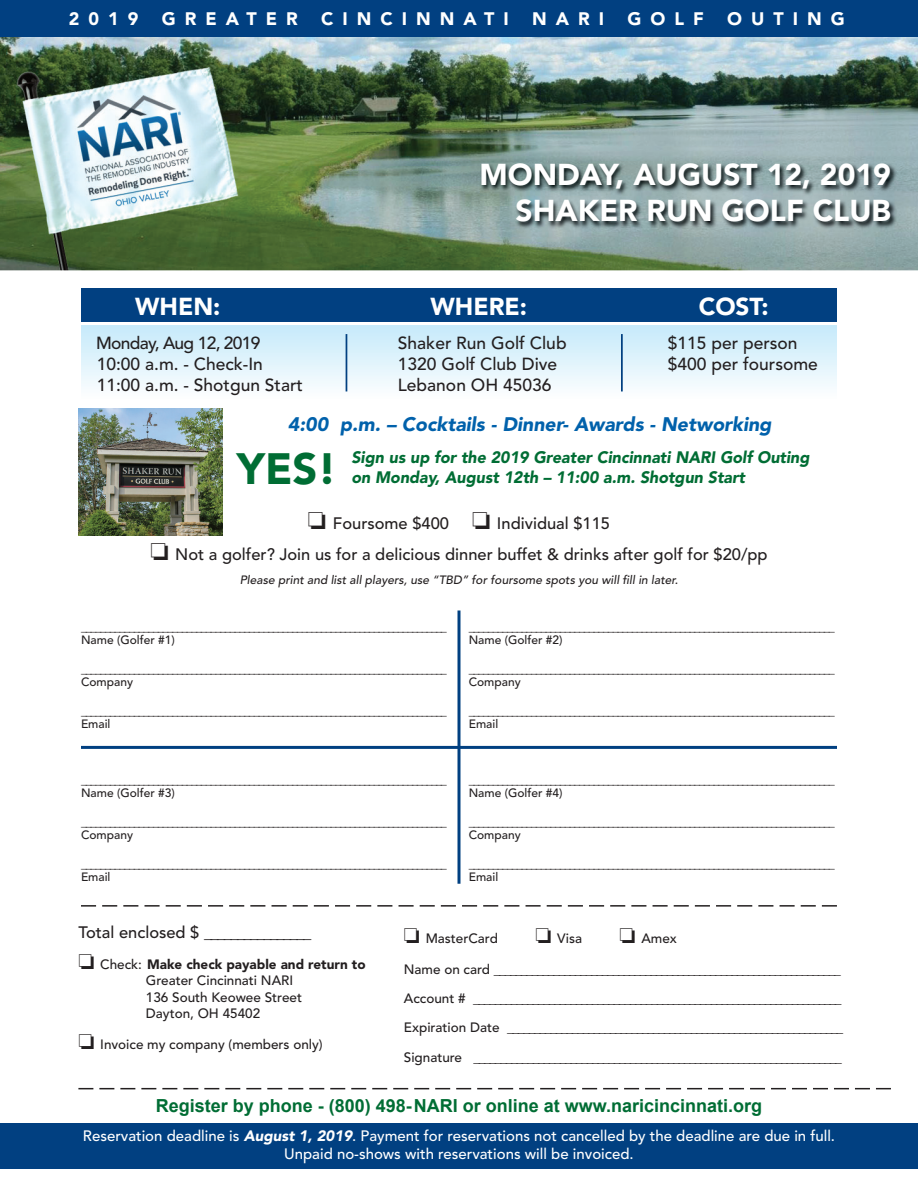
<style>
.page{position:relative;width:918px;height:1188px;background:#fff}
.page>*{position:absolute;margin:0;border:0;box-sizing:border-box;transform-origin:0 0}
.t1{font:900 43.5px "Avenir LT Std";color:#006d34}
.t2{font:900 30px/36px "Avenir LT Std";color:#fff;text-align:right}
.t3{font:900 24.45px "Avenir LT Std";color:#fff}
.t4{font:italic 900 19.5px "Avenir LT Std";color:#0161ab}
.t5{font:700 18px "Arial";color:#006d34}
.t6{font:900 18px "Avenir LT Std";letter-spacing:.5em;color:#fff}
.t7{font:500 17.4px "Avenir LT Std";color:#231f20}
.t8{font:500 17.4px "Avenir LT Std";letter-spacing:-.04em;color:#231f20}
.t9{font:500 16.5px/31.5px "Avenir LT Std";color:#231f20;text-align:center}
.t10{font:italic 900 16.5px/19.8px "Avenir LT Std";color:#006d34}
.t11{font:500 15px/18px "Avenir LT Std";color:#fff;text-align:center}
.t12{font:500 13.5px/16.5px "Avenir LT Std";color:#231f20}
.t13{font:500 12px/13.5px "Avenir LT Std";color:#231f20}
.t14{font:italic 500 12px "Avenir LT Std";color:#231f20}
.s1{font-weight:900}
.s2{font-weight:900;font-style:italic}
</style>
<div class="page">
<img style="left:0;top:37px;width:918px;height:233px">
<div style="left:81px;top:326px;width:756px;height:73px;background:linear-gradient(to bottom,#c5e9fa,#fdfefe)"></div>
<div style="left:0;top:1124px;width:918px;height:45px;background:#014081"></div>
<hr style="left:346px;top:334px;width:1px;height:57px;background:#014081">
<hr style="left:621px;top:334px;width:2px;height:57px;background:#014081">
<div style="left:81px;top:288px;width:756px;height:34px;background:#014081"></div>
<div style="left:0;top:0;width:918px;height:37px;background:#014081"></div>
<svg style="left:81px;top:905px;width:756px;height:2px"></svg>
<svg style="left:78px;top:1088px;width:813px;height:1px"></svg>
<hr style="left:458px;top:610px;width:2px;height:274px;background:#014081">
<hr style="left:81px;top:746px;width:756px;height:3px;background:#014081">
<img style="left:480px;top:163px;width:417px;height:66px">
<img style="left:78px;top:409px;width:144px;height:126px">
<h3 class="t6" style="left:69px;top:8px;width:71px">2019</h3>
<h3 class="t6" style="left:162px;top:8px;width:138px">GREATER</h3>
<h3 class="t6" style="left:321px;top:8px;width:189px">CINCINNATI</h3>
<h3 class="t6" style="left:532px;top:8px;width:73px">NARI</h3>
<h3 class="t6" style="left:628px;top:8px;width:78px">GOLF</h3>
<h3 class="t6" style="left:727px;top:8px;width:119px">OUTING</h3>
<h2 class="t2" style="left:479px;top:156px;width:413px">MONDAY, AUGUST 12, 2019<br>SHAKER RUN GOLF CLUB</h2>
<h3 class="t3" style="left:135px;top:292px;width:87px">WHEN:</h3>
<h3 class="t3" style="left:431px;top:292px;width:98px">WHERE:</h3>
<h3 class="t3" style="left:699px;top:292px;width:72px">COST:</h3>
<h3 class="t8" style="left:96px;top:333px;width:166px">Monday, Aug 12, 2019</h3>
<h3 class="t7" style="left:398px;top:333px;width:170px">Shaker Run Golf Club</h3>
<h3 class="t7" style="left:668px;top:333px;width:131px">$115 per person</h3>
<h3 class="t7" style="left:97px;top:354px;width:168px">10:00 a.m. - Check-In</h3>
<h3 class="t7" style="left:398px;top:354px;width:161px">1320 Golf Club Dive</h3>
<h3 class="t7" style="left:668px;top:354px;width:152px">$400 per foursome</h3>
<h3 class="t7" style="left:97px;top:374px;width:208px">11:00 a.m. - Shotgun Start</h3>
<h3 class="t7" style="left:398px;top:374px;width:155px">Lebanon OH 45036</h3>
<h3 class="t4" style="left:288px;top:412px;width:485px">4:00 p.m. – Cocktails - Dinner- Awards - Networking</h3>
<h3 class="t10" style="left:351px;top:448px;width:460px">Sign us up for the 2019 Greater Cincinnati NARI Golf Outing on Monday, August 12th – 11:00 a.m. Shotgun Start</h3>
<h1 class="t1" style="left:237px;top:443px;width:101px">YES!</h1>
<h3 class="t9" style="left:150px;top:508px;width:619px">❏ Foursome $400 ❏ Individual $115<br>❏ Not a golfer? Join us for a delicious dinner buffet &amp; drinks after golf for $20/pp</h3>
<p class="t14" style="left:240px;top:573px;width:440px">Please print and list all players, use “TBD” for foursome spots you will fill in later.</p>
<p class="t13" style="left:81px;top:620px;width:367px">____________________________________________________________________________<br>Name (Golfer #1)</p>
<p class="t13" style="left:81px;top:662px;width:367px">____________________________________________________________________________<br>Company</p>
<p class="t13" style="left:81px;top:704px;width:367px">____________________________________________________________________________<br>Email</p>
<p class="t13" style="left:469px;top:620px;width:367px">____________________________________________________________________________<br>Name (Golfer #2)</p>
<p class="t13" style="left:469px;top:662px;width:367px">____________________________________________________________________________<br>Company</p>
<p class="t13" style="left:469px;top:704px;width:367px">____________________________________________________________________________<br>Email</p>
<p class="t13" style="left:81px;top:773px;width:367px">____________________________________________________________________________<br>Name (Golfer #3)</p>
<p class="t13" style="left:81px;top:815px;width:367px">____________________________________________________________________________<br>Company</p>
<p class="t13" style="left:81px;top:857px;width:367px">____________________________________________________________________________<br>Email</p>
<p class="t13" style="left:469px;top:773px;width:367px">____________________________________________________________________________<br>Name (Golfer #4)</p>
<p class="t13" style="left:469px;top:815px;width:367px">____________________________________________________________________________<br>Company</p>
<p class="t13" style="left:469px;top:857px;width:367px">____________________________________________________________________________<br>Email</p>
<h3 class="t9" style="left:78px;top:917px;width:234px">Total enclosed $ ________________</h3>
<p class="t12" style="left:146px;top:956px;width:221px;text-indent:-67px">❏ Check: <span class="s1">Make check payable and return to<br></span>Greater Cincinnati NARI<br>136 South Keowee Street<br>Dayton, OH 45402</p>
<p class="t12" style="left:78px;top:1037px;width:246px">❏ Invoice my company (members only)</p>
<p class="t12" style="left:404px;top:931px;width:96px">❏ MasterCard</p>
<p class="t12" style="left:535px;top:931px;width:48px">❏ Visa</p>
<p class="t12" style="left:620px;top:931px;width:59px">❏ Amex</p>
<p class="t12" style="left:404px;top:955px;width:441px;line-height:29.2px">Name on card ________________________________________________________________ Account # ____________________________________________________________________ Expiration Date ______________________________________________________________ Signature ____________________________________________________________________</p>
<h3 class="t5" style="left:156px;top:1094px;width:608px">Register by phone - (800) 498-NARI or online at www.naricincinnati.org</h3>
<p class="t11" style="left:83px;top:1127px;width:754px">Reservation deadline is <span class="s2">August 1, 2019</span>. Payment for reservations not cancelled by the deadline are due in full.<br>Unpaid no-shows with reservations will be invoiced.</p>
</div>
